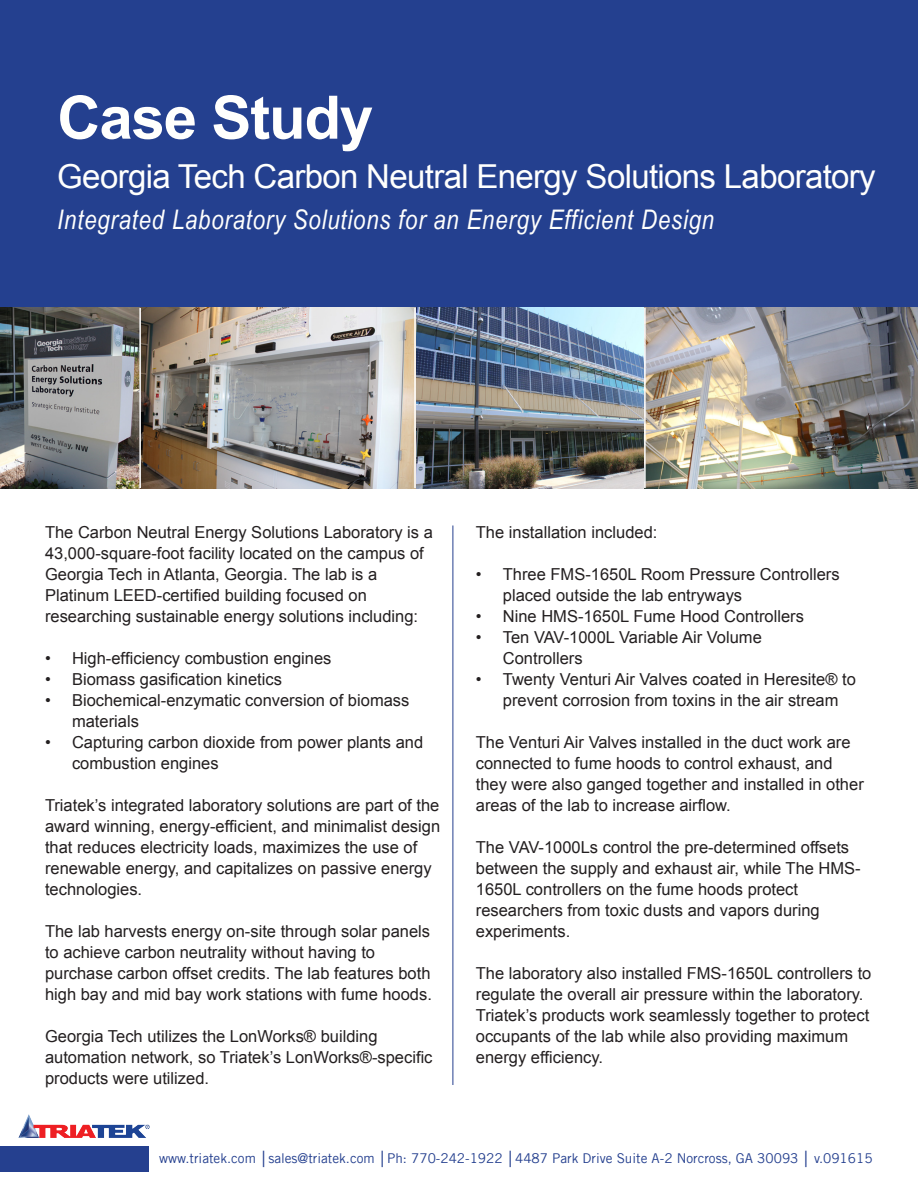
<style>
.page{position:relative;width:918px;height:1188px;background:#fff}
.page>*{position:absolute;margin:0;border:0;box-sizing:border-box;transform-origin:0 0}
.t1{font:700 60px "Arial";letter-spacing:-.02em;color:#fffffd}
.t2{font:33px "Arial";letter-spacing:-.02em;color:#fffffd}
.t3{font:italic 27px "Arial Narrow";letter-spacing:.03em;color:#fffffd}
.t4{font:16.5px/21px "Arial";color:#231f20}
.t5{font:13.5px "Trade Gothic LT";color:#25408f}
.s1{font-family:"Arial Narrow"}
</style>
<div class="page">
<div style="left:0;top:0;width:918px;height:308px;background:#24408f"></div>
<hr style="left:453px;top:525px;width:1px;height:560px;background:#253f8e">
<div style="left:0;top:1146px;width:149px;height:25px;background:#25408f"></div>
<img style="left:19px;top:1115px;width:131px;height:23px">
<img style="left:0;top:308px;width:139px;height:180px">
<img style="left:416px;top:308px;width:228px;height:180px">
<img style="left:646px;top:308px;width:272px;height:180px">
<img style="left:141px;top:308px;width:273px;height:180px">
<p class="t1" style="left:57px;top:78px;width:317px">Case Study</p>
<p class="t2" style="left:57px;top:155px;width:820px">Georgia Tech Carbon Neutral Energy Solutions Laboratory</p>
<p class="t3" style="left:57px;top:200px;width:658px">Integrated Laboratory Solutions for an Energy Efficient Design</p>
<p class="t4" style="left:45px;top:521px;width:389px">The Carbon Neutral Energy Solutions Laboratory is a 43,000-square-foot facility located on the campus of Georgia Tech in Atlanta, Georgia. The lab is a Platinum LEED-certified building focused on researching sustainable energy solutions including:</p>
<p class="t4" style="left:45px;top:647px;width:288px">• High-efficiency combustion engines</p>
<p class="t4" style="left:45px;top:668px;width:238px">• Biomass gasification kinetics</p>
<p class="t4" style="left:72px;top:689px;width:339px;text-indent:-27px">• Biochemical-enzymatic conversion of biomass materials</p>
<p class="t4" style="left:72px;top:731px;width:353px;text-indent:-27px">• Capturing carbon dioxide from power plants and combustion engines</p>
<p class="t4" style="left:45px;top:794px;width:397px">Triatek’s integrated laboratory solutions are part of the award winning, energy-efficient, and minimalist design that reduces electricity loads, maximizes the use of renewable energy, and capitalizes on passive energy technologies.</p>
<p class="t4" style="left:45px;top:920px;width:389px">The lab harvests energy on-site through solar panels to achieve carbon neutrality without having to purchase carbon offset credits. The lab features both high bay and mid bay work stations with fume hoods.</p>
<p class="t4" style="left:45px;top:1025px;width:389px">Georgia Tech utilizes the LonWorks® building automation network, so Triatek’s LonWorks®-specific products were utilized.</p>
<p class="t4" style="left:476px;top:521px;width:183px">The installation included:</p>
<p class="t4" style="left:503px;top:563px;width:338px;text-indent:-27px">• Three FMS-1650L Room Pressure Controllers placed outside the lab entryways</p>
<p class="t4" style="left:476px;top:605px;width:330px">• Nine HMS-1650L Fume Hood Controllers</p>
<p class="t4" style="left:503px;top:626px;width:260px;text-indent:-27px">• Ten VAV-1000L Variable Air Volume<br>Controllers</p>
<p class="t4" style="left:476px;top:668px;width:382px;text-align:center">• Twenty Venturi Air Valves coated in Heresite® to prevent corrosion from toxins in the air stream</p>
<p class="t4" style="left:476px;top:731px;width:389px">The Venturi Air Valves installed in the duct work are connected to fume hoods to control exhaust, and they were also ganged together and installed in other areas of the lab to increase airflow.</p>
<p class="t4" style="left:476px;top:836px;width:386px">The VAV-1000Ls control the pre-determined offsets between the supply and exhaust air, while The HMS-1650L controllers on the fume hoods protect researchers from toxic dusts and vapors during experiments.</p>
<p class="t4" style="left:476px;top:962px;width:397px">The laboratory also installed FMS-1650L controllers to regulate the overall air pressure within the laboratory.<br>Triatek’s products work seamlessly together to protect occupants of the lab while also providing maximum energy efficiency.</p>
<p class="t5" style="left:159px;top:1150px;width:715px">www.triatek.com <span class="s1">│</span>sales@triatek.com <span class="s1">│</span>Ph: 770-242-1922 <span class="s1">│</span>4487 Park Drive Suite A-2 Norcross, GA 30093 <span class="s1">│</span> v.091615</p>
</div>
